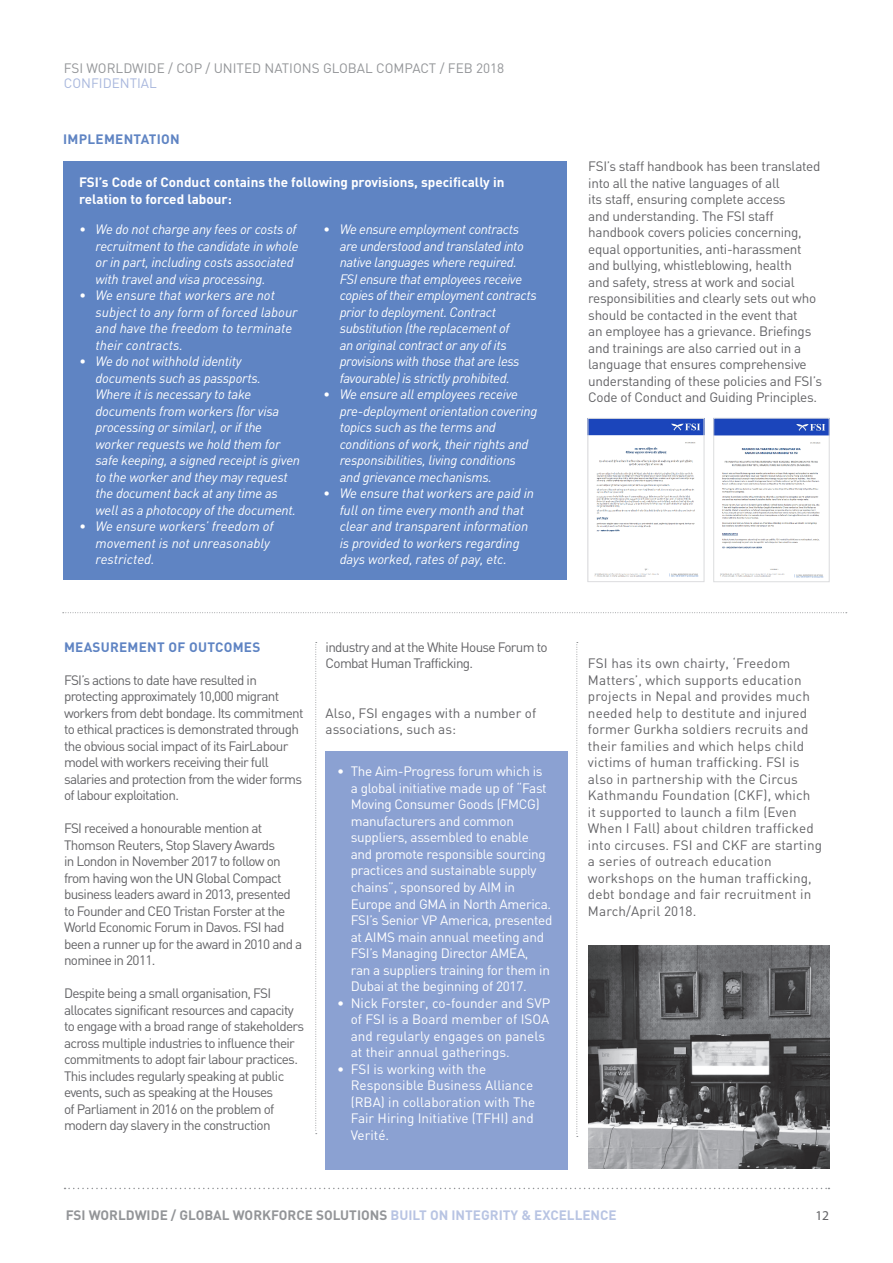
<style>
.page{position:relative;width:893px;height:1263px;background:#fff}
.page>*{position:absolute;margin:0;border:0;box-sizing:border-box;transform-origin:0 0}
.body_copy_9pt{font:italic 13.5px/16.5px "DIN";letter-spacing:-.02em;color:#fff}
.body_copy_9pt-2{font:13.5px/16.5px "DIN";letter-spacing:-.05em;color:#636366}
.body_copy_9pt-3{font:13.5px/16.5px "DIN";letter-spacing:-.03em;color:#636366}
.body_copy_9pt-4{font:13.5px/16.5px "DIN";letter-spacing:.01em;color:#636366}
.body_copy_9pt-5{font:13.5px/16.5px "DIN";letter-spacing:-.02em;color:#fff}
.body_copy_9pt-6{font:13.5px/16.5px "DIN";color:#fff}
.body_copy_9pt-7{font:italic 13.5px/16.5px "DIN";color:#fff}
.body_copy_9pt-8{font:700 13.5px/16.5px "DIN";color:#fff}
.t1{font:700 13.5px "DIN";color:#939598}
.t2{font:13.5px "DIN";color:#939598}
.body_copy_9pt-9{font:13.5px/16.5px "DIN";color:#636366}
.body_copy_9pt-10{font:700 13.5px "DIN";letter-spacing:.02em;color:#5f84c3}
.t3{font:13.5px "DIN";color:#a8b7dd}
.t4{font:13.5px "Myriad Pro";color:#636366}
.s1{color:#b8c4e3}
</style>
<div class="page">
<svg style="left:65px;top:1188px;width:764px;height:1px"></svg>
<div style="left:326px;top:751px;width:242px;height:419px;background:#8ba1d2"></div>
<div style="left:64px;top:161px;width:503px;height:419px;background:#5f84c3"></div>
<svg style="left:315px;top:642px;width:2px;height:492px"></svg>
<svg style="left:576px;top:642px;width:2px;height:495px"></svg>
<svg style="left:63px;top:612px;width:784px;height:1px"></svg>
<img style="left:590px;top:420px;width:112px;height:157px">
<div style="left:588px;top:418px;width:116px;height:164px;border:1px solid #dcdddf"></div>
<img style="left:715px;top:420px;width:112px;height:158px">
<div style="left:713px;top:418px;width:116px;height:164px;border:1px solid #dcdddf"></div>
<img style="left:589px;top:946px;width:240px;height:222px">
<p class="t2" style="left:64px;top:60px;width:442px">FSI WORLDWIDE / COP / UNITED NATIONS GLOBAL COMPACT / FEB 2018</p>
<p class="t3" style="left:64px;top:75px;width:95px">CONFIDENTIAL</p>
<p class="body_copy_9pt-10" style="left:63px;top:131px;width:118px">IMPLEMENTATION</p>
<p class="body_copy_9pt-8" style="left:79px;top:174px;width:427px">FSI’s Code of Conduct contains the following provisions, specifically in relation to forced labour:</p>
<p class="body_copy_9pt" style="left:96px;top:221px;width:205px;text-indent:-16px">• We do not charge any fees or costs of recruitment to the candidate in whole or in part, including costs associated with travel and visa processing.</p>
<p class="body_copy_9pt-7" style="left:96px;top:287px;width:204px;text-indent:-16px">• We ensure that workers are not subject to any form of forced labour and have the freedom to terminate their contracts.</p>
<p class="body_copy_9pt" style="left:96px;top:353px;width:167px;text-indent:-16px">• We do not withhold identity documents such as passports.</p>
<p class="body_copy_9pt" style="left:96px;top:386px;width:206px">Where it is necessary to take documents from workers (for visa processing or similar), or if the worker requests we hold them for safe keeping, a signed receipt is given to the worker and they may request the document back at any time as well as a photocopy of the document.</p>
<p class="body_copy_9pt-7" style="left:96px;top:518px;width:180px;text-indent:-16px">• We ensure workers’ freedom of movement is not unreasonably restricted.</p>
<p class="body_copy_9pt" style="left:340px;top:221px;width:199px;text-indent:-16px">• We ensure employment contracts are understood and translated into native languages where required.<br>FSI ensure that employees receive copies of their employment contracts prior to deployment. Contract substitution (the replacement of<br>an original contract or any of its provisions with those that are less favourable) is strictly prohibited.</p>
<p class="body_copy_9pt" style="left:340px;top:386px;width:199px;text-indent:-16px">• We ensure all employees receive pre-deployment orientation covering topics such as the terms and conditions of work, their rights and responsibilities, living conditions and grievance mechanisms.</p>
<p class="body_copy_9pt" style="left:340px;top:485px;width:196px;text-indent:-16px">• We ensure that workers are paid in full on time every month and that clear and transparent information is provided to workers regarding days worked, rates of pay, etc.</p>
<p class="body_copy_9pt-10" style="left:64px;top:638px;width:198px">MEASUREMENT OF OUTCOMES</p>
<p class="body_copy_9pt-2" style="left:64px;top:671px;width:241px">FSI’s actions to date have resulted in protecting approximately 10,000 migrant workers from debt bondage. Its commitment to ethical practices is demonstrated through the obvious social impact of its FairLabour model with workers receiving their full salaries and protection from the wider forms of labour exploitation.</p>
<p class="body_copy_9pt-2" style="left:64px;top:820px;width:240px">FSI received a honourable mention at Thomson Reuters, Stop Slavery Awards<br>in London in November 2017 to follow on from having won the UN Global Compact business leaders award in 2013, presented to Founder and CEO Tristan Forster at the World Economic Forum in Davos. FSI had been a runner up for the award in 2010 and a nominee in 2011.</p>
<p class="body_copy_9pt-2" style="left:64px;top:985px;width:242px">Despite being a small organisation, FSI allocates significant resources and capacity to engage with a broad range of stakeholders across multiple industries to influence their commitments to adopt fair labour practices.<br>This includes regularly speaking at public events, such as speaking at the Houses<br>of Parliament in 2016 on the problem of modern day slavery in the construction</p>
<p class="body_copy_9pt-2" style="left:326px;top:638px;width:223px">industry and at the White House Forum to<br>Combat Human Trafficking.</p>
<p class="body_copy_9pt-9" style="left:326px;top:704px;width:212px">Also, FSI engages with a number of associations, such as:</p>
<p class="body_copy_9pt-5" style="left:351px;top:763px;width:203px;text-indent:-14px">• The Aim-Progress forum which is a global initiative made up of “Fast<br>Moving Consumer Goods (FMCG) manufacturers and common suppliers, assembled to enable and promote responsible sourcing practices and sustainable supply chains”, sponsored by AIM in<br>Europe and GMA in North America.<br>FSI’s Senior VP America, presented at AIMS main annual meeting and<br>FSI’s Managing Director AMEA,<br>ran a suppliers training for them in<br>Dubai at the beginning of 2017.</p>
<p class="body_copy_9pt-6" style="left:351px;top:994px;width:201px;text-indent:-14px">• Nick Forster, co-founder and SVP of FSI is a Board member of ISOA and regularly engages on panels at their annual gatherings.</p>
<p class="body_copy_9pt-6" style="left:351px;top:1060px;width:186px;text-indent:-14px">• FSI is working with the<br>Responsible Business Alliance (RBA) in collaboration with The<br>Fair Hiring Initiative (TFHI) and<br>Verité.</p>
<p class="body_copy_9pt-3" style="left:588px;top:158px;width:235px">FSI’s staff handbook has been translated into all the native languages of all<br>its staff, ensuring complete access<br>and understanding. The FSI staff handbook covers policies concerning, equal opportunities, anti-harassment and bullying, whistleblowing, health<br>and safety, stress at work and social responsibilities and clearly sets out who should be contacted in the event that<br>an employee has a grievance. Briefings and trainings are also carried out in a language that ensures comprehensive understanding of these policies and FSI’s Code of Conduct and Guiding Principles.</p>
<p class="body_copy_9pt-4" style="left:588px;top:655px;width:236px">FSI has its own chairty, ‘Freedom Matters’, which supports education projects in Nepal and provides much needed help to destitute and injured former Gurkha soldiers recruits and their families and which helps child victims of human trafficking. FSI is also in partnership with the Circus Kathmandu Foundation (CKF), which<br>it supported to launch a film (Even When I Fall) about children trafficked into circuses. FSI and CKF are starting a series of outreach education workshops on the human trafficking, debt bondage and fair recruitment in March/April 2018.</p>
<p class="t1" style="left:66px;top:1207px;width:553px">FSI WORLDWIDE / GLOBAL WORKFORCE SOLUTIONS <span class="s1">BUILT ON INTEGRITY &amp; EXCELLENCE</span></p>
<p class="t4" style="left:815px;top:1207px;width:15px">12</p>
</div>
